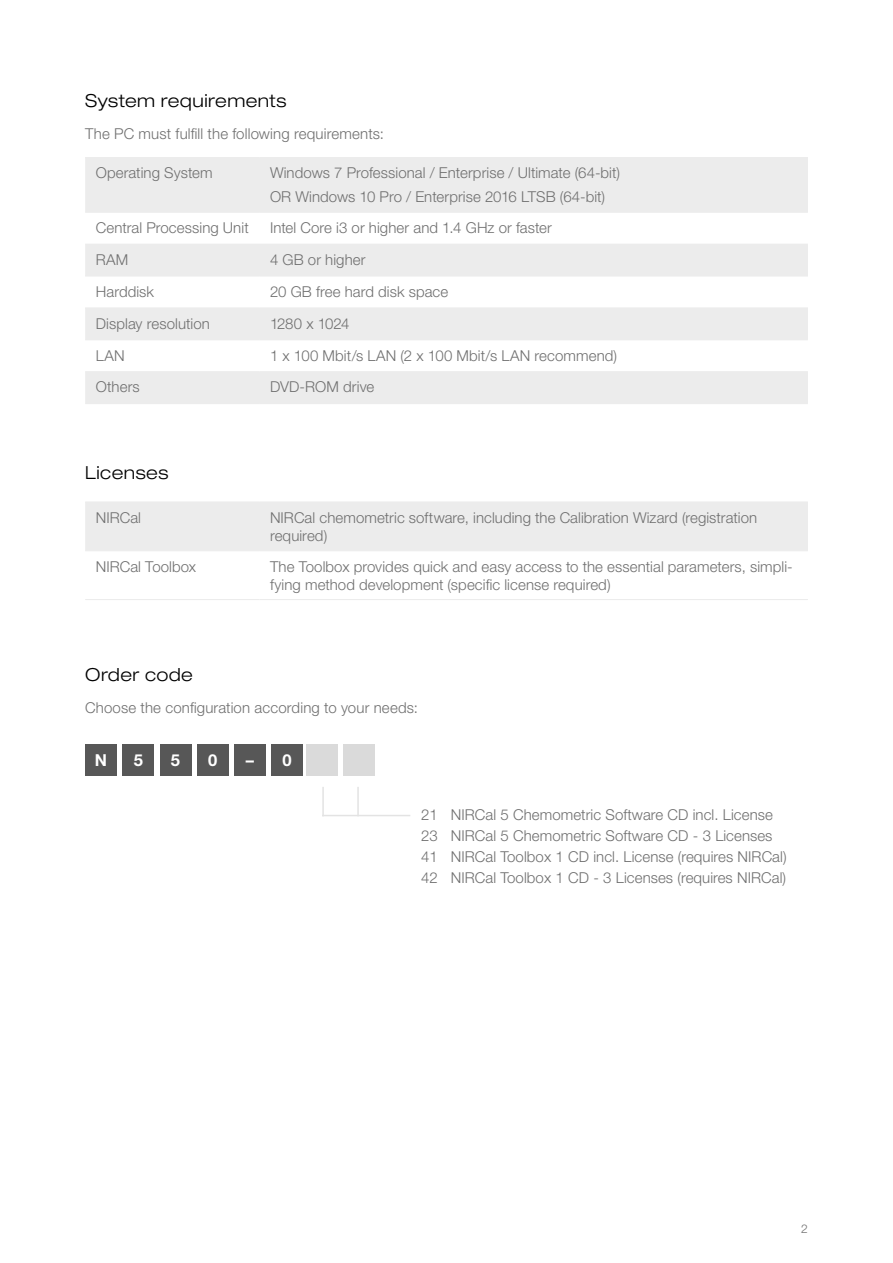
<style>
.page{position:relative;width:893px;height:1263px;background:#fff}
.page>*{position:absolute;margin:0;border:0;box-sizing:border-box;transform-origin:0 0}
.Titel_Theme{font:300 expanded 18px "Helvetica Neue LT Std";letter-spacing:.025em;color:#000}
.t1{font:700 16.5px "Helvetica Neue LT Std";color:#fff}
.Table_content_left{font:300 15px/21.3px "Helvetica Neue LT Std";letter-spacing:.005em;color:#6f6f6f}
.Body_text_justified{font:300 15px "Helvetica Neue LT Std";letter-spacing:.01em;color:#6f6f6f}
.Table_content_left-2{font:300 15px "Helvetica Neue LT Std";letter-spacing:-.035em;color:#6f6f6f}
.Fusszeile{font:300 12px "Helvetica Neue LT Std";color:#6f6f6f}
</style>
<div class="page">
<svg style="left:85px;top:158px;width:723px;height:245px;fill:#ececec"></svg>
<hr style="left:85px;top:212px;width:174px;height:1px;background:#ececec">
<hr style="left:259px;top:212px;width:549px;height:1px;background:#ececec">
<hr style="left:85px;top:157px;width:174px;height:1px;background:#ececec">
<hr style="left:85px;top:244px;width:174px;height:1px;background:#ececec">
<hr style="left:259px;top:244px;width:549px;height:1px;background:#ececec">
<hr style="left:85px;top:276px;width:174px;height:1px;background:#ececec">
<hr style="left:259px;top:276px;width:549px;height:1px;background:#ececec">
<hr style="left:85px;top:308px;width:174px;height:1px;background:#ececec">
<hr style="left:259px;top:308px;width:549px;height:1px;background:#ececec">
<hr style="left:85px;top:339px;width:174px;height:1px;background:#ececec">
<hr style="left:259px;top:339px;width:549px;height:1px;background:#ececec">
<hr style="left:85px;top:371px;width:174px;height:1px;background:#ececec">
<hr style="left:259px;top:371px;width:549px;height:1px;background:#ececec">
<hr style="left:85px;top:403px;width:174px;height:1px;background:#ececec">
<hr style="left:259px;top:403px;width:549px;height:1px;background:#ececec">
<hr style="left:259px;top:157px;width:549px;height:1px;background:#ececec">
<div style="left:85px;top:503px;width:723px;height:47px;background:#ececec"></div>
<hr style="left:85px;top:550px;width:174px;height:1px;background:#ececec">
<hr style="left:259px;top:550px;width:549px;height:1px;background:#ececec">
<hr style="left:85px;top:502px;width:174px;height:1px;background:#ececec">
<hr style="left:85px;top:599px;width:174px;height:1px;background:#ececec">
<hr style="left:259px;top:599px;width:549px;height:1px;background:#ececec">
<hr style="left:259px;top:502px;width:549px;height:1px;background:#ececec">
<div style="left:85px;top:744px;width:32px;height:32px;background:#575757"></div>
<div style="left:122px;top:744px;width:32px;height:32px;background:#575757"></div>
<hr style="left:357px;top:787px;width:2px;height:29px;background:#e3e3e3">
<hr style="left:322px;top:787px;width:2px;height:29px;background:#e3e3e3">
<hr style="left:322px;top:815px;width:88px;height:1px;background:#e3e3e3">
<div style="left:160px;top:744px;width:31px;height:32px;background:#575757"></div>
<div style="left:234px;top:744px;width:32px;height:32px;background:#575757"></div>
<div style="left:271px;top:744px;width:32px;height:32px;background:#575757"></div>
<div style="left:306px;top:744px;width:32px;height:32px;background:#dadada"></div>
<div style="left:343px;top:744px;width:32px;height:32px;background:#dadada"></div>
<div style="left:197px;top:744px;width:32px;height:32px;background:#575757"></div>
<p class="Titel_Theme" style="left:85px;top:90px;width:203px">System requirements</p>
<p class="Body_text_justified" style="left:85px;top:125px;width:300px">The PC must fulfill the following requirements:</p>
<p class="Table_content_left" style="left:96px;top:162px;width:118px">Operating System</p>
<p class="Table_content_left" style="left:270px;top:162px;width:351px">Windows 7 Professional / Enterprise / Ultimate (64-bit)</p>
<p class="Table_content_left" style="left:270px;top:186px;width:337px">OR Windows 10 Pro / Enterprise 2016 LTSB (64-bit)</p>
<p class="Table_content_left" style="left:96px;top:217px;width:154px">Central Processing Unit</p>
<p class="Table_content_left" style="left:270px;top:217px;width:283px">Intel Core i3 or higher and 1.4 GHz or faster</p>
<p class="Table_content_left" style="left:96px;top:249px;width:34px">RAM</p>
<p class="Table_content_left" style="left:270px;top:249px;width:97px">4 GB or higher</p>
<p class="Table_content_left" style="left:96px;top:280px;width:60px">Harddisk</p>
<p class="Table_content_left" style="left:270px;top:280px;width:180px">20 GB free hard disk space</p>
<p class="Table_content_left" style="left:96px;top:312px;width:116px">Display resolution</p>
<p class="Table_content_left-2" style="left:270px;top:314px;width:81px">1280 x 1024</p>
<p class="Table_content_left" style="left:96px;top:344px;width:30px">LAN</p>
<p class="Table_content_left" style="left:270px;top:344px;width:349px">1 x 100 Mbit/s LAN (2 x 100 Mbit/s LAN recommend)</p>
<p class="Table_content_left" style="left:96px;top:376px;width:45px">Others</p>
<p class="Table_content_left" style="left:270px;top:376px;width:106px">DVD-ROM drive</p>
<p class="Titel_Theme" style="left:85px;top:462px;width:85px">Licenses</p>
<p class="Table_content_left" style="left:96px;top:506px;width:47px">NIRCal</p>
<p class="Table_content_left" style="left:270px;top:508px;width:489px;line-height:18px">NIRCal chemometric software, including the Calibration Wizard (registration required)</p>
<p class="Table_content_left" style="left:96px;top:555px;width:102px">NIRCal Toolbox</p>
<p class="Table_content_left" style="left:270px;top:557px;width:524px;line-height:18px">The Toolbox provides quick and easy access to the essential parameters, simpli&shy;fying method development (specific license required)</p>
<p class="Titel_Theme" style="left:85px;top:664px;width:109px">Order code</p>
<p class="Body_text_justified" style="left:85px;top:699px;width:334px">Choose the configuration according to your needs:</p>
<p class="t1" style="left:95px;top:750px;width:14px">N</p>
<p class="t1" style="left:134px;top:750px;width:11px">5</p>
<p class="t1" style="left:171px;top:750px;width:11px">5</p>
<p class="t1" style="left:208px;top:750px;width:11px">0</p>
<p class="t1" style="left:246px;top:750px;width:47px">– 0</p>
<p class="Table_content_left" style="left:421px;top:803px;width:367px">21 NIRCal 5 Chemometric Software CD incl. License 23 NIRCal 5 Chemometric Software CD - 3 Licenses 41 NIRCal Toolbox 1 CD incl. License (requires NIRCal)<br>42 NIRCal Toolbox 1 CD - 3 Licenses (requires NIRCal)</p>
<p class="Fusszeile" style="left:801px;top:1222px;width:8px">2</p>
</div>
